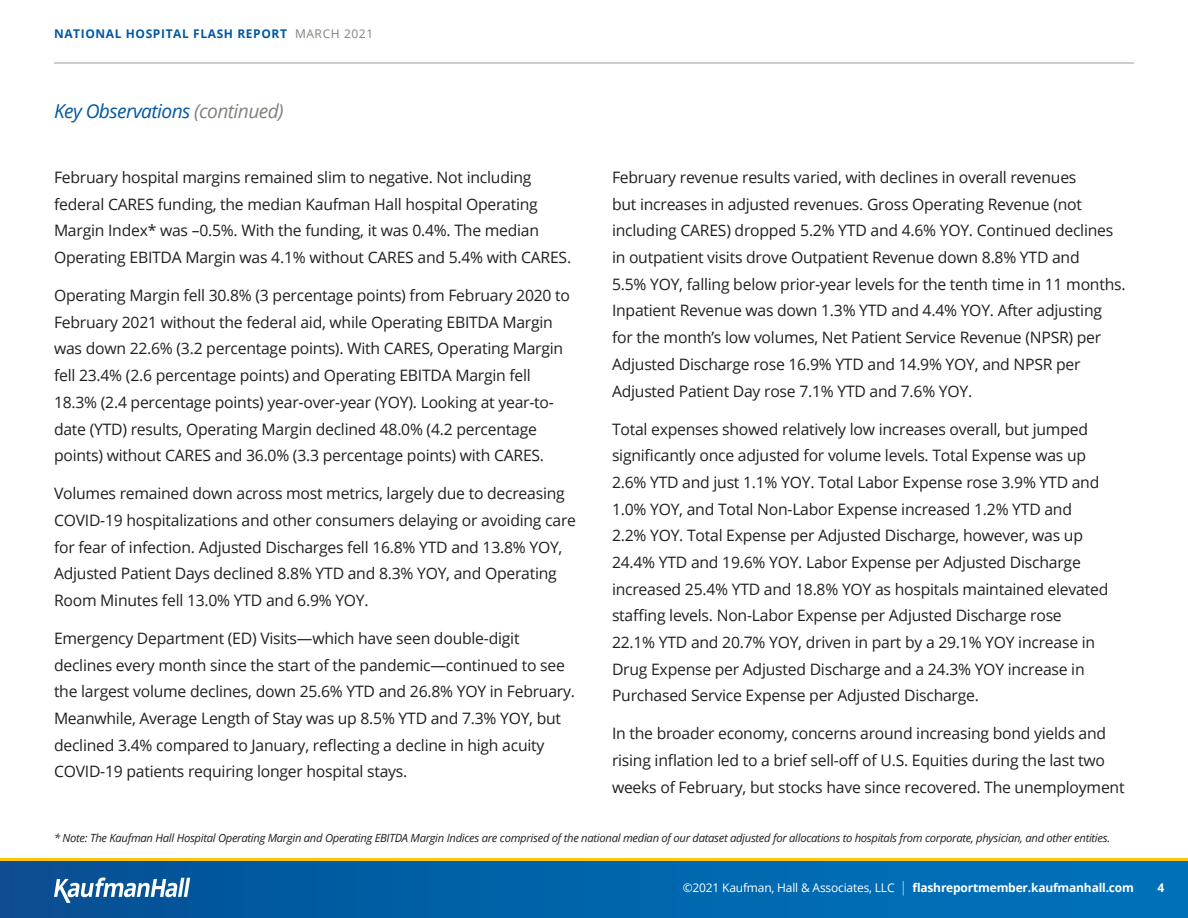
<style>
.page{position:relative;width:1188px;height:918px;background:#fff}
.page>*{position:absolute;margin:0;border:0;box-sizing:border-box;transform-origin:0 0}
.t1{font:italic 19.2px "Open Sans";letter-spacing:-.03em;color:#0058a4}
.t2{font:15.75px/26.7px "Open Sans";letter-spacing:-.015em;color:#231f20}
.t3{font:700 12px "Open Sans";letter-spacing:-.015em;color:#fff}
.t4{font:700 12px "Open Sans";letter-spacing:.05em;color:#0058a4}
.t5{font:italic 11.25px "Open Sans";letter-spacing:-.025em;color:#231f20}
.s1{font-weight:400;color:#81817a}
.s2{color:#81817a}
.s3{font-weight:400}
.s4{font-weight:300;font-size:14.4px}
</style>
<div class="page">
<div style="left:0;top:860px;width:1188px;height:58px;background:linear-gradient(to right,#055094,#0075be)"></div>
<hr style="left:54px;top:63px;width:1080px;height:1px;background:#9e9e95">
<hr style="left:0;top:858px;width:1188px;height:3px;background:#ffc40c">
<svg style="left:54px;top:878px;width:136px;height:25px"></svg>
<p class="t4" style="left:54px;top:26px;width:321px">NATIONAL H OSPITAL FLASH REPORT <span class="s1">March 2021</span></p>
<p class="t1" style="left:54px;top:98px;width:231px">Key Observations <span class="s2">(continued)</span></p>
<p class="t2" style="left:612px;top:164px;width:515px">February revenue results varied, with declines in overall revenues<br>but increases in adjusted revenues. Gross Operating Revenue (not including CARES) dropped 5.2% YTD and 4.6% YOY. Continued declines in outpatient visits drove Outpatient Revenue down 8.8% YTD and<br>5.5% YOY, falling below prior-year levels for the tenth time in 11 months.<br>Inpatient Revenue was down 1.3% YTD and 4.4% YOY. After adjusting for the month’s low volumes, Net Patient Service Revenue (NPSR) per Adjusted Discharge rose 16.9% YTD and 14.9% YOY, and NPSR per Adjusted Patient Day rose 7.1% YTD and 7.6% YOY.</p>
<p class="t2" style="left:612px;top:415px;width:498px">Total expenses showed relatively low increases overall, but jumped significantly once adjusted for volume levels. Total Expense was up 2.6% YTD and just 1.1% YOY. Total Labor Expense rose 3.9% YTD and 1.0% YOY, and Total Non-Labor Expense increased 1.2% YTD and 2.2% YOY. Total Expense per Adjusted Discharge, however, was up 24.4% YTD and 19.6% YOY. Labor Expense per Adjusted Discharge increased 25.4% YTD and 18.8% YOY as hospitals maintained elevated staffing levels. Non-Labor Expense per Adjusted Discharge rose 22.1% YTD and 20.7% YOY, driven in part by a 29.1% YOY increase in Drug Expense per Adjusted Discharge and a 24.3% YOY increase in Purchased Service Expense per Adjusted Discharge.</p>
<p class="t2" style="left:612px;top:720px;width:514px">In the broader economy, concerns around increasing bond yields and rising inflation led to a brief sell-off of U.S. Equities during the last two weeks of February, but stocks have since recovered. The unemployment</p>
<p class="t5" style="left:54px;top:830px;width:1058px">* Note: The Kaufman Hall Hospital Operating Margin and Operating EBITDA Margin Indices are comprised of the national median of our dataset adjusted for allocations to hospitals from corporate, physician, and other entities.</p>
<p class="t2" style="left:54px;top:164px;width:516px">February hospital margins remained slim to negative. Not including federal CARES funding, the median Kaufman Hall hospital Operating Margin Index* was –0.5%. With the funding, it was 0.4%. The median Operating EBITDA Margin was 4.1% without CARES and 5.4% with CARES.</p>
<p class="t2" style="left:54px;top:282px;width:518px">Operating Margin fell 30.8% (3 percentage points) from February 2020 to February 2021 without the federal aid, while Operating EBITDA Margin was down 22.6% (3.2 percentage points). With CARES, Operating Margin fell 23.4% (2.6 percentage points) and Operating EBITDA Margin fell 18.3% (2.4 percentage points) year-over-year (YOY). Looking at year-to&shy;date (YTD) results, Operating Margin declined 48.0% (4.2 percentage points) without CARES and 36.0% (3.3 percentage points) with CARES.</p>
<p class="t2" style="left:54px;top:480px;width:524px">Volumes remained down across most metrics, largely due to decreasing COVID-19 hospitalizations and other consumers delaying or avoiding care for fear of infection. Adjusted Discharges fell 16.8% YTD and 13.8% YOY, Adjusted Patient Days declined 8.8% YTD and 8.3% YOY, and Operating Room Minutes fell 13.0% YTD and 6.9% YOY.</p>
<p class="t2" style="left:54px;top:625px;width:523px">Emergency Department (ED) Visits—which have seen double-digit declines every month since the start of the pandemic—continued to see the largest volume declines, down 25.6% YTD and 26.8% YOY in February.<br>Meanwhile, Average Length of Stay was up 8.5% YTD and 7.3% YOY, but declined 3.4% compared to January, reflecting a decline in high acuity COVID-19 patients requiring longer hospital stays.</p>
<p class="t3" style="left:683px;top:879px;width:453px"><span class="s3">©2021 Kaufman, Hall &amp; Associates, LLC</span> <span class="s4">|</span> flashreportmember.kaufmanhall.com</p>
<p class="t3" style="left:1158px;top:879px;width:8px">4</p>
</div>
